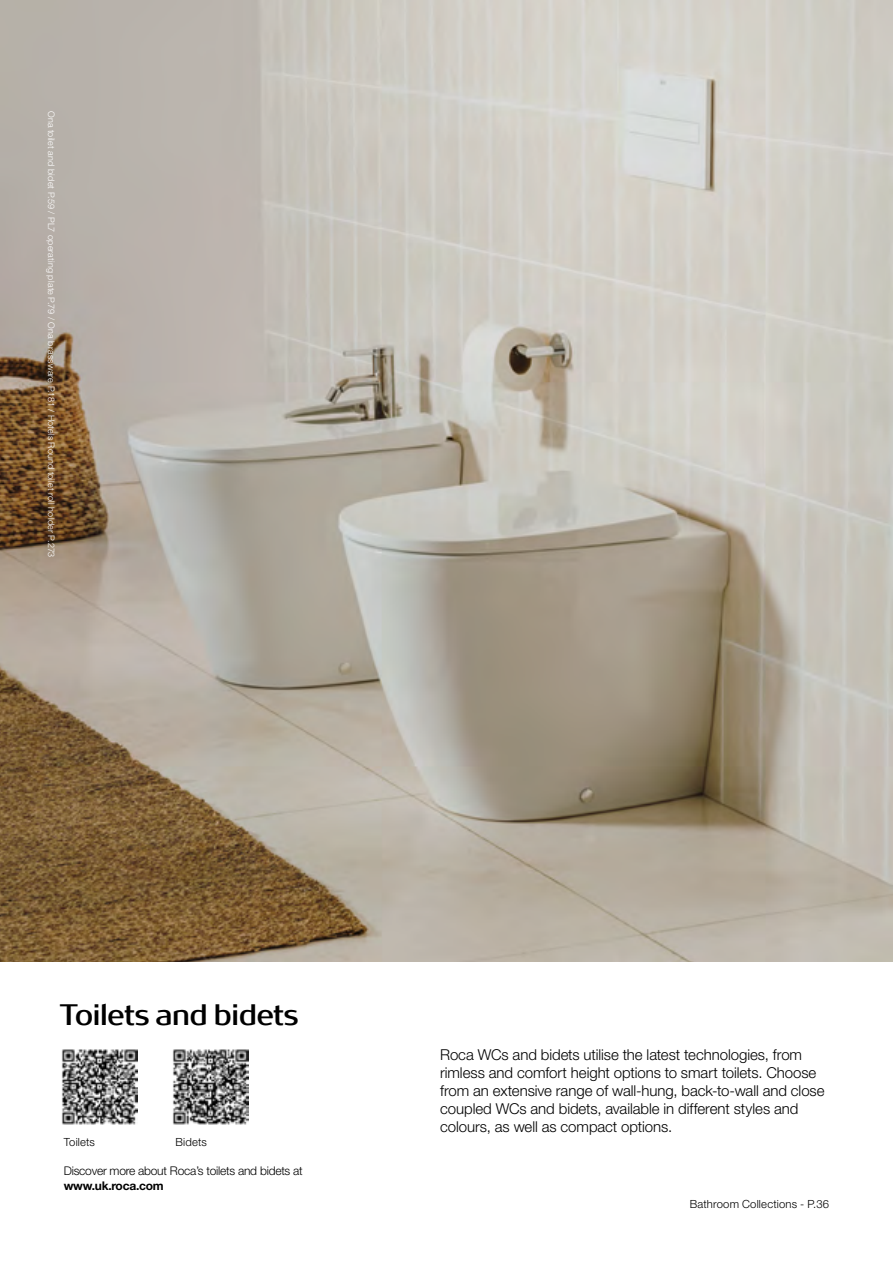
<style>
.page{position:relative;width:893px;height:1263px;background:#fff}
.page>*{position:absolute;margin:0;border:0;box-sizing:border-box;transform-origin:0 0}
.t1{font:33px "Roca";letter-spacing:-.025em;color:#000}
.t2{font:300 15px/18px "Helvetica Neue";letter-spacing:-.005em;color:#000}
.t3{font:300 12px "Helvetica Neue";letter-spacing:-.02em;color:#000}
.t4{font:700 12px "Helvetica Neue";letter-spacing:-.02em;color:#000}
.t5{font:300 11.25px "Helvetica Neue";letter-spacing:.015em;color:#000}
.t6{font:300 9px "Helvetica Neue";letter-spacing:.02em;color:#fff}
</style>
<div class="page">
<img style="left:0;top:0;width:893px;height:961px">
<img style="left:62px;top:1049px;width:76px;height:75px">
<img style="left:173px;top:1049px;width:76px;height:75px">
<p class="t6" style="left:57px;top:111px;width:448px;rotate:90deg">Ona toilet and bidet P.59 / PL7 operating plate P.79 / Ona brassware P.181 / Hotels Round toilet roll holder P.273</p>
<h1 class="t1" style="left:60px;top:993px;width:241px">Toilets and bidets</h1>
<p class="t5" style="left:64px;top:1135px;width:33px">Toilets</p>
<p class="t5" style="left:175px;top:1135px;width:33px">Bidets</p>
<p class="t3" style="left:64px;top:1163px;width:241px">Discover more about Roca’s toilets and bidets at</p>
<p class="t4" style="left:64px;top:1178px;width:101px">www.uk.roca.com</p>
<p class="t2" style="left:440px;top:1045px;width:386px">Roca WCs and bidets utilise the latest technologies, from rimless and comfort height options to smart toilets. Choose from an extensive range of wall-hung, back-to-wall and close coupled WCs and bidets, available in different styles and colours, as well as compact options.</p>
<p class="t5" style="left:690px;top:1197px;width:141px">Bathroom Collections - P.36</p>
</div>
